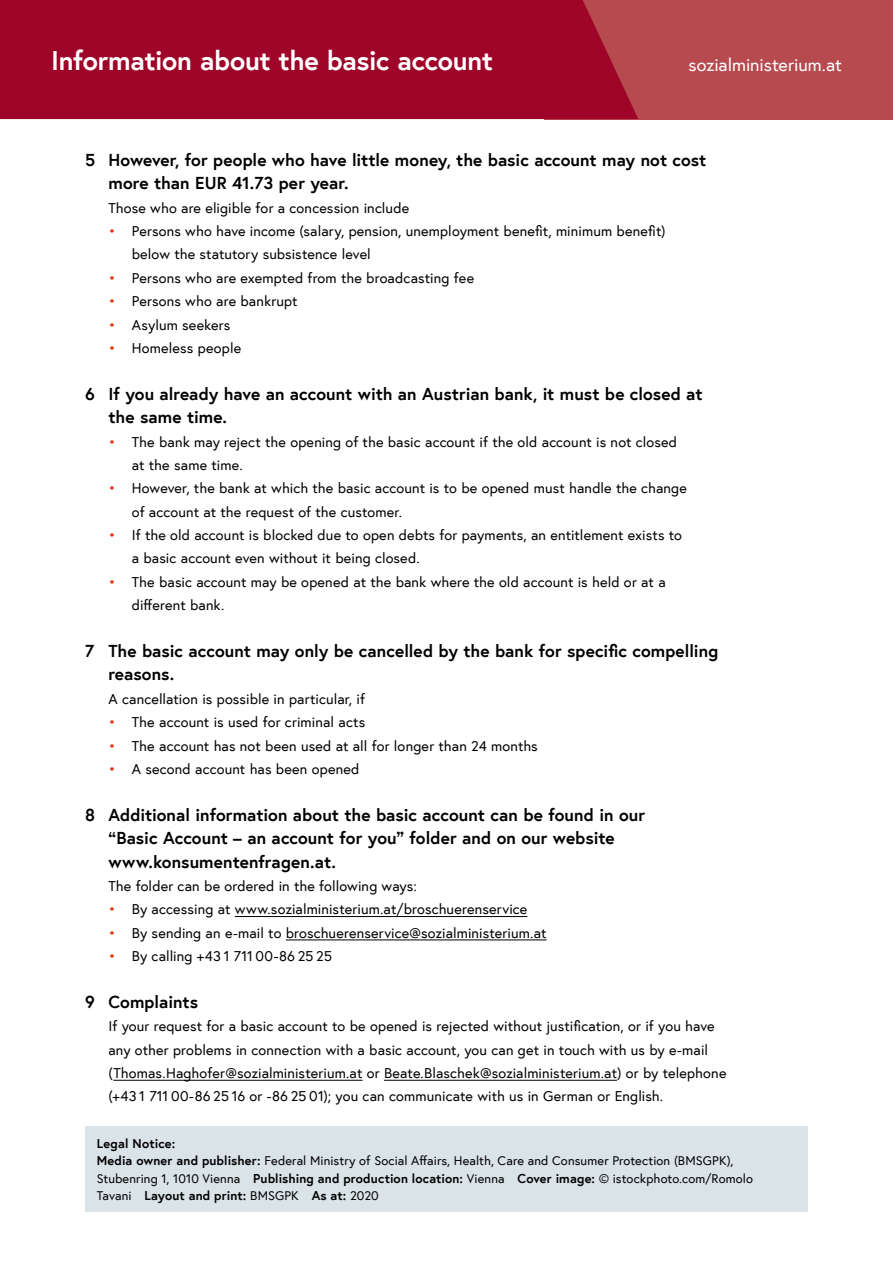
<style>
.page{position:relative;width:893px;height:1263px;background:#fff}
.page>*{position:absolute;margin:0;border:0;box-sizing:border-box;transform-origin:0 0}
.t1{font:700 27px "Europa Austria";letter-spacing:-.015em;color:#fff}
.Merkblatt_p_Link_Fußzeile{font:18px "Europa Austria";letter-spacing:-.005em;color:#fff}
.Merkblatt_h1{font:700 17.25px/23.4px "Europa Austria";letter-spacing:.005em;color:#000}
.Merkblatt_p_Einzug{font:14.4px/23.4px "Europa Austria";letter-spacing:.01em;color:#000}
.Merkblatt_h_Impressum{font:12.75px/17.5px "Europa Austria";letter-spacing:.01em;color:#000}
.s1{color:#e5310e}
.s2{font-weight:700}
</style>
<div class="page">
<div style="left:544px;top:0;width:349px;height:119px;background:#b64a4f"></div>
<div style="left:0;top:0;width:638px;height:119px;background:#9e0529"></div>
<div style="left:85px;top:1126px;width:723px;height:86px;background:#dae3e8"></div>
<hr style="left:235px;top:916px;width:292px;height:1px;background:#000">
<hr style="left:286px;top:940px;width:261px;height:1px;background:#000">
<hr style="left:113px;top:1080px;width:250px;height:1px;background:#000">
<hr style="left:384px;top:1080px;width:233px;height:1px;background:#000">
<h1 class="t1" style="left:51px;top:42px;width:444px">Information about the basic account</h1>
<p class="Merkblatt_p_Link_Fußzeile" style="left:688px;top:53px;width:155px">sozialministerium.at</p>
<h1 class="Merkblatt_h1" style="left:108px;top:148px;width:599px;text-indent:-23px">5 However, for people who have little money, the basic account may not cost more than EUR 41.73 per year.</h1>
<p class="Merkblatt_p_Einzug" style="left:108px;top:196px;width:302px">Those who are eligible for a concession include</p>
<p class="Merkblatt_p_Einzug" style="left:132px;top:219px;width:535px;text-indent:-23px"><span class="s1">•</span> Persons who have income (salary, pension, unemployment benefit, minimum benefit) below the statutory subsistence level</p>
<p class="Merkblatt_p_Einzug" style="left:108px;top:266px;width:367px"><span class="s1">•</span> Persons who are exempted from the broadcasting fee</p>
<p class="Merkblatt_p_Einzug" style="left:108px;top:289px;width:191px"><span class="s1">•</span> Persons who are bankrupt</p>
<p class="Merkblatt_p_Einzug" style="left:108px;top:313px;width:124px"><span class="s1">•</span> Asylum seekers</p>
<p class="Merkblatt_p_Einzug" style="left:108px;top:336px;width:134px"><span class="s1">•</span> Homeless people</p>
<h1 class="Merkblatt_h1" style="left:108px;top:381px;width:596px;text-indent:-23px">6 If you already have an account with an Austrian bank, it must be closed at the same time.</h1>
<p class="Merkblatt_p_Einzug" style="left:132px;top:429px;width:547px;text-indent:-23px"><span class="s1">•</span> The bank may reject the opening of the basic account if the old account is not closed at the same time.</p>
<p class="Merkblatt_p_Einzug" style="left:132px;top:476px;width:557px;text-indent:-23px"><span class="s1">•</span> However, the bank at which the basic account is to be opened must handle the change of account at the request of the customer.</p>
<p class="Merkblatt_p_Einzug" style="left:132px;top:523px;width:552px;text-indent:-23px"><span class="s1">•</span> If the old account is blocked due to open debts for payments, an entitlement exists to a basic account even without it being closed.</p>
<p class="Merkblatt_p_Einzug" style="left:132px;top:570px;width:535px;text-indent:-23px"><span class="s1">•</span> The basic account may be opened at the bank where the old account is held or at a different bank.</p>
<h1 class="Merkblatt_h1" style="left:108px;top:639px;width:611px;text-indent:-23px">7 The basic account may only be cancelled by the bank for specific compelling reasons.</h1>
<p class="Merkblatt_p_Einzug" style="left:108px;top:687px;width:258px">A cancellation is possible in particular, if</p>
<p class="Merkblatt_p_Einzug" style="left:108px;top:710px;width:258px"><span class="s1">•</span> The account is used for criminal acts</p>
<p class="Merkblatt_p_Einzug" style="left:108px;top:733px;width:431px"><span class="s1">•</span> The account has not been used at all for longer than 24 months</p>
<p class="Merkblatt_p_Einzug" style="left:108px;top:757px;width:253px"><span class="s1">•</span> A second account has been opened</p>
<h1 class="Merkblatt_h1" style="left:108px;top:802px;width:538px;text-indent:-23px">8 Additional information about the basic account can be found in our “Basic Account – an account for you” folder and on our website www.konsumentenfragen.at.</h1>
<p class="Merkblatt_p_Einzug" style="left:108px;top:874px;width:310px">The folder can be ordered in the following ways:</p>
<p class="Merkblatt_p_Einzug" style="left:108px;top:897px;width:420px"><span class="s1">•</span> By accessing at www.sozialministerium.at/broschuerenservice</p>
<p class="Merkblatt_p_Einzug" style="left:108px;top:921px;width:440px"><span class="s1">•</span> By sending an e-mail to broschuerenservice@sozialministerium.at</p>
<p class="Merkblatt_p_Einzug" style="left:108px;top:944px;width:225px"><span class="s1">•</span> By calling +43 1 711 00-86 25 25</p>
<h1 class="Merkblatt_h1" style="left:85px;top:989px;width:115px">9 Complaints</h1>
<p class="Merkblatt_p_Einzug" style="left:108px;top:1014px;width:620px">If your request for a basic account to be opened is rejected without justification, or if you have any other problems in connection with a basic account, you can get in touch with us by e-mail (Thomas.Haghofer@sozialministerium.at or Beate.Blaschek@sozialministerium.at) or by telephone (+43 1 711 00-86 25 16 or -86 25 01); you can communicate with us in German or English.</p>
<h1 class="Merkblatt_h_Impressum" style="left:97px;top:1134px;width:658px"><span class="s2">Legal Notice:<br>Media owner and publisher:</span> Federal Ministry of Social Affairs, Health, Care and Consumer Protection (BMSGPK), Stubenring 1, 1010 Vienna <span class="s2">Publishing and production location:</span> Vienna <span class="s2">Cover image:</span> © istockphoto.com/Romolo Tavani <span class="s2">Layout and print:</span> BMSGPK <span class="s2">As at:</span> 2020</h1>
</div>
